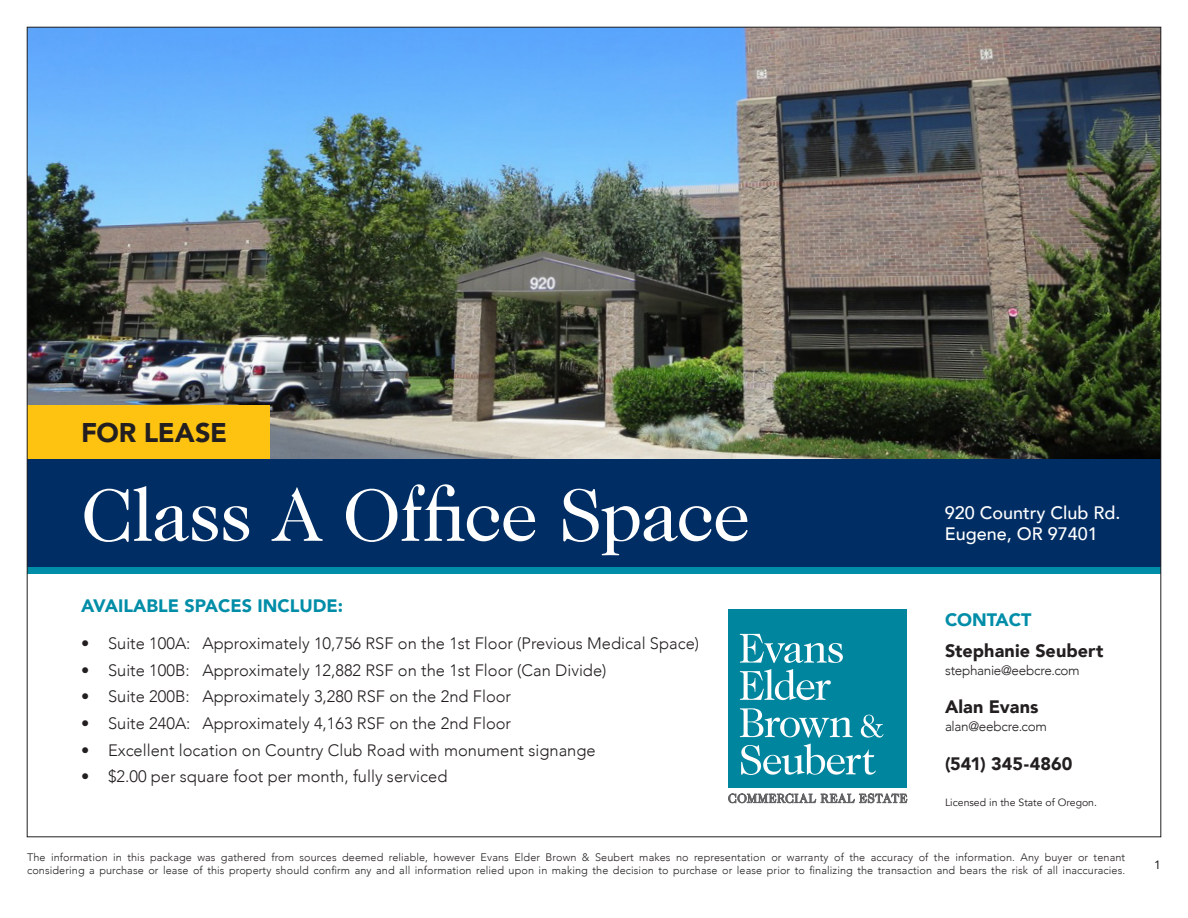
<style>
.page{position:relative;width:1188px;height:918px;background:#fff}
.page>*{position:absolute;margin:0;border:0;box-sizing:border-box;transform-origin:0 0}
.Headline_50_White{font:75px "Caslon 224 Std";letter-spacing:-.01em;color:#fff}
.For_Lease_Sale{font:900 27px "Avenir";letter-spacing:-.01em;color:#231f20}
.Contact_Name{font:900 18px "Avenir";color:#231f20}
.Headline_Address_White{font:500 18px "Avenir";color:#fff}
.Subhead{font:900 18px "Avenir";color:#008da8}
.t1{font:300 16.5px "Avenir";color:#231f20}
.Contact_Email{font:300 13.5px "Avenir";letter-spacing:-.02em;color:#231f20}
.t2{font:12px "Avenir";color:#231f20}
.t3{font:300 10.8px/12.8px "Avenir";letter-spacing:.01em;color:#231f20}
.t4{font:10.5px "Avenir";color:#231f20}
</style>
<div class="page">
<img style="left:29px;top:29px;width:1130px;height:430px">
<div style="left:728px;top:609px;width:179px;height:179px;background:#00859e"></div>
<svg style="left:740px;top:708px;width:143px;height:67px"></svg>
<svg style="left:740px;top:669px;width:91px;height:31px"></svg>
<svg style="left:740px;top:634px;width:103px;height:29px"></svg>
<svg style="left:728px;top:793px;width:179px;height:10px"></svg>
<div style="left:27px;top:405px;width:243px;height:54px;background:#fec210"></div>
<div style="left:27px;top:459px;width:1134px;height:108px;background:#002e64"></div>
<div style="left:27px;top:567px;width:1134px;height:7px;background:#008da8"></div>
<p class="For_Lease_Sale" style="left:81px;top:410px;width:148px">FOR LEASE</p>
<p class="Headline_50_White" style="left:81px;top:472px;width:671px">Class A Office Space</p>
<p class="Subhead" style="left:81px;top:590px;width:264px">AVAILABLE SPACES INCLUDE:</p>
<p class="t1" style="left:81px;top:634px;width:620px">• Suite 100A: Approximately 10,756 RSF on the 1st Floor (Previous Medical Space)</p>
<p class="t1" style="left:81px;top:660px;width:527px">• Suite 100B: Approximately 12,882 RSF on the 1st Floor (Can Divide)</p>
<p class="t1" style="left:81px;top:687px;width:432px">• Suite 200B: Approximately 3,280 RSF on the 2nd Floor</p>
<p class="t1" style="left:81px;top:714px;width:432px">• Suite 240A: Approximately 4,163 RSF on the 2nd Floor</p>
<p class="t1" style="left:81px;top:740px;width:516px">• Excellent location on Country Club Road with monument signange</p>
<p class="t1" style="left:81px;top:767px;width:368px">• $2.00 per square foot per month, fully serviced</p>
<p class="Headline_Address_White" style="left:945px;top:497px;width:177px">920 Country Club Rd.</p>
<p class="Headline_Address_White" style="left:945px;top:518px;width:155px">Eugene, OR 97401</p>
<p class="Subhead" style="left:945px;top:604px;width:88px">CONTACT</p>
<p class="Contact_Name" style="left:945px;top:635px;width:160px">Stephanie Seubert</p>
<p class="Contact_Email" style="left:945px;top:662px;width:136px">stephanie@eebcre.com</p>
<p class="Contact_Name" style="left:945px;top:692px;width:95px">Alan Evans</p>
<p class="Contact_Email" style="left:945px;top:719px;width:104px">alan@eebcre.com</p>
<p class="Contact_Name" style="left:945px;top:748px;width:129px">(541) 345-4860</p>
<p class="t4" style="left:945px;top:796px;width:154px">Licensed in the State of Oregon.</p>
<p class="t3" style="left:27px;top:851px;width:1100px">The information in this package was gathered from sources deemed reliable, however Evans Elder Brown &amp; Seubert makes no representation or warranty of the accuracy of the information. Any buyer or tenant considering a purchase or lease of this property should confirm any and all information relied upon in making the decision to purchase or lease prior to finalizing the transaction and bears the risk of all inaccuracies.</p>
<p class="t2" style="left:1154px;top:855px;width:8px">1</p>
</div>
